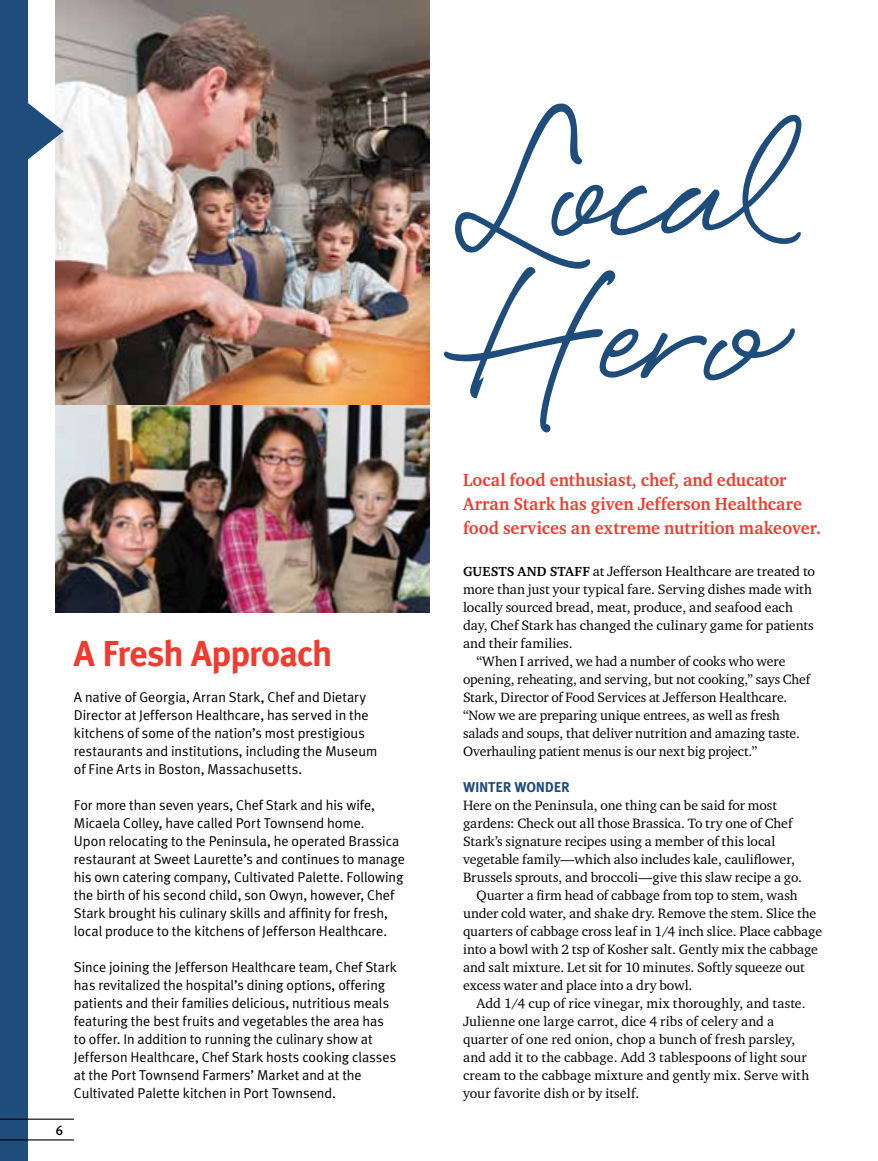
<style>
.page{position:relative;width:878px;height:1161px;background:#fff}
.page>*{position:absolute;margin:0;border:0;box-sizing:border-box;transform-origin:0 0}
.t1{font:268.5px "Eye Catching Pro";color:#1e4c7b}
.t2{font:700 36px "Meta Plus";letter-spacing:-.025em;color:#ef3b30}
.t3{font:700 18px/24px "Charter ITC";letter-spacing:.005em;color:#ef3b30;scale:.95 1}
.t4{font:14.25px/18px "Meta Plus Normal";letter-spacing:-.005em;color:#000}
.t5{font:700 14.25px "Meta Plus";color:#1e4c7b}
.t6{font:13.8px "Charter ITC";color:#000}
.t7{font:700 13.5px "Charter ITC";color:#000}
.t8{font:13.5px "Meta Plus Medium Caps";color:#000}
.s1{font-weight:700;font-size:13.5px}
</style>
<div class="page">
<img style="left:56px;top:0;width:373px;height:405px">
<div style="left:0;top:0;width:27px;height:1161px;background:#1e4c7b"></div>
<svg style="left:27px;top:102px;width:37px;height:58px"></svg>
<img style="left:56px;top:405px;width:373px;height:208px">
<hr style="left:0;top:1119px;width:74px;height:1px;background:#000">
<hr style="left:0;top:1139px;width:74px;height:2px;background:#000">
<p class="t8" style="left:56px;top:1122px;width:9px">6</p>
<h2 class="t2" style="left:74px;top:633px;width:260px">A Fresh Approach</h2>
<p class="t4" style="left:74px;top:688px;width:305px">A native of Georgia, Arran Stark, Chef and Dietary Director at Jefferson Healthcare, has served in the kitchens of some of the nation’s most prestigious restaurants and institutions, including the Museum of Fine Arts in Boston, Massachusetts.</p>
<p class="t4" style="left:74px;top:796px;width:332px">For more than seven years, Chef Stark and his wife, Micaela Colley, have called Port Townsend home.<br>Upon relocating to the Peninsula, he operated Brassica restaurant at Sweet Laurette’s and continues to manage his own catering company, Cultivated Palette. Following the birth of his second child, son Owyn, however, Chef Stark brought his culinary skills and affinity for fresh, local produce to the kitchens of Jefferson Healthcare.</p>
<p class="t4" style="left:74px;top:958px;width:324px">Since joining the Jefferson Healthcare team, Chef Stark has revitalized the hospital’s dining options, offering patients and their families delicious, nutritious meals featuring the best fruits and vegetables the area has to offer. In addition to running the culinary show at Jefferson Healthcare, Chef Stark hosts cooking classes at the Port Townsend Farmers’ Market and at the Cultivated Palette kitchen in Port Townsend.</p>
<h1 class="t1" style="left:466px;top:82px;width:328px">Local</h1>
<h1 class="t1" style="left:466px;top:226px;width:305px">Hero</h1>
<h3 class="t3" style="left:463px;top:468px;width:378px">Local food enthusiast, chef, and educator<br>Arran Stark has given Jefferson Healthcare food services an extreme nutrition makeover.</h3>
<p class="t7" style="left:463px;top:563px;width:37px">Guests</p>
<p class="t6" style="left:517px;top:563px;width:299px"><span class="s1">and staff</span> at Jefferson Healthcare are treated to</p>
<p class="t6" style="left:463px;top:581px;width:350px">more than just your typical fare. Serving dishes made with</p>
<p class="t6" style="left:463px;top:599px;width:331px">locally sourced bread, meat, produce, and seafood each</p>
<p class="t6" style="left:463px;top:617px;width:352px">day, Chef Stark has changed the culinary game for patients</p>
<p class="t6" style="left:463px;top:635px;width:111px">and their families.</p>
<p class="t6" style="left:476px;top:653px;width:310px">“When I arrived, we had a number of cooks who were</p>
<p class="t6" style="left:463px;top:671px;width:348px">opening, reheating, and serving, but not cooking,” says Chef</p>
<p class="t6" style="left:463px;top:689px;width:326px">Stark, Director of Food Services at Jefferson Healthcare.</p>
<p class="t6" style="left:463px;top:707px;width:318px">“Now we are preparing unique entrees, as well as fresh</p>
<p class="t6" style="left:463px;top:725px;width:338px">salads and soups, that deliver nutrition and amazing taste.</p>
<p class="t6" style="left:463px;top:743px;width:296px">Overhauling patient menus is our next big project.”</p>
<p class="t5" style="left:463px;top:779px;width:104px">Winter Wonder</p>
<p class="t6" style="left:463px;top:797px;width:315px">Here on the Peninsula, one thing can be said for most</p>
<p class="t6" style="left:463px;top:815px;width:331px">gardens: Check out all those Brassica. To try one of Chef</p>
<p class="t6" style="left:463px;top:833px;width:314px">Stark’s signature recipes using a member of this local</p>
<p class="t6" style="left:463px;top:851px;width:333px">vegetable family—which also includes kale, cauliflower,</p>
<p class="t6" style="left:463px;top:869px;width:340px">Brussels sprouts, and broccoli—give this slaw recipe a go.</p>
<p class="t6" style="left:476px;top:887px;width:322px">Quarter a firm head of cabbage from top to stem, wash</p>
<p class="t6" style="left:463px;top:905px;width:355px">under cold water, and shake dry. Remove the stem. Slice the</p>
<p class="t6" style="left:463px;top:923px;width:360px">quarters of cabbage cross leaf in 1/4 inch slice. Place cabbage</p>
<p class="t6" style="left:463px;top:941px;width:356px">into a bowl with 2 tsp of Kosher salt. Gently mix the cabbage</p>
<p class="t6" style="left:463px;top:959px;width:343px">and salt mixture. Let sit for 10 minutes. Softly squeeze out</p>
<p class="t6" style="left:463px;top:977px;width:231px">excess water and place into a dry bowl.</p>
<p class="t6" style="left:476px;top:995px;width:331px">Add 1/4 cup of rice vinegar, mix thoroughly, and taste.</p>
<p class="t6" style="left:463px;top:1013px;width:312px">Julienne one large carrot, dice 4 ribs of celery and a</p>
<p class="t6" style="left:463px;top:1031px;width:334px">quarter of one red onion, chop a bunch of fresh parsley,</p>
<p class="t6" style="left:463px;top:1049px;width:345px">and add it to the cabbage. Add 3 tablespoons of light sour</p>
<p class="t6" style="left:463px;top:1067px;width:347px">cream to the cabbage mixture and gently mix. Serve with</p>
<p class="t6" style="left:463px;top:1085px;width:178px">your favorite dish or by itself.</p>
</div>
